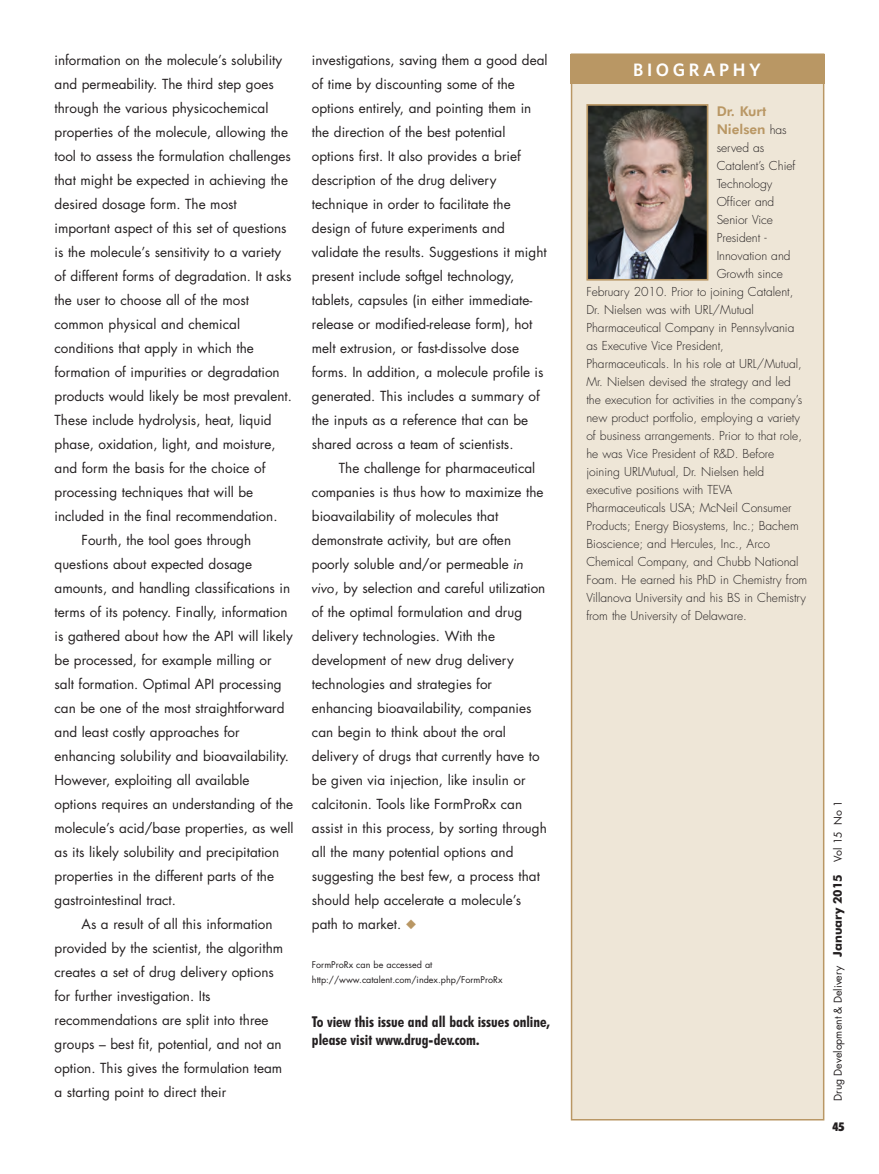
<style>
.page{position:relative;width:879px;height:1174px;background:#fff}
.page>*{position:absolute;margin:0;border:0;box-sizing:border-box;transform-origin:0 0}
.t1{font:600 18px "Whitney";letter-spacing:.2em;color:#fff}
.t2{font:700 condensed 15px/18.8px "Futura BT";color:#231f20}
.t3{font:13.5px/24px "Futura";color:#231f20}
.t4{font:800 13.5px/18px "Futura BT";color:#b99764}
.t5{font:300 12px "Futura";color:#231f20}
.t6{font:900 condensed 12px "Futura BT";color:#231f20}
.t7{font:10.5px "Futura";color:#231f20}
.t8{font:9px/15px "Futura";color:#231f20}
.s1{font-family:"Futura BT";font-style:italic}
.s2{font-family:"Monotype Sorts";color:#b99764}
.s3{font-family:"Futura";font-weight:300;font-size:12px;color:#231f20}
.s4{font-family:"Futura BT";font-weight:700;font-size:12px}
</style>
<div class="page">
<div style="left:572px;top:55px;width:251px;height:1063px;background:#eee6d7"></div>
<div style="left:571px;top:53px;width:253px;height:1067px;border:2px solid #b99764"></div>
<div style="left:569px;top:54px;width:255px;height:29px;background:#b99764"></div>
<img style="left:589px;top:107px;width:116px;height:170px">
<div style="left:586px;top:104px;width:122px;height:176px;border:2px solid #b99764"></div>
<p class="t3" style="left:55px;top:49px;width:229px">information on the molecule’s solubility</p>
<p class="t3" style="left:55px;top:73px;width:221px">and permeability. The third step goes</p>
<p class="t3" style="left:55px;top:97px;width:215px">through the various physicochemical</p>
<p class="t3" style="left:55px;top:121px;width:235px">properties of the molecule, allowing the</p>
<p class="t3" style="left:55px;top:145px;width:238px">tool to assess the formulation challenges</p>
<p class="t3" style="left:55px;top:169px;width:235px">that might be expected in achieving the</p>
<p class="t3" style="left:55px;top:193px;width:184px">desired dosage form. The most</p>
<p class="t3" style="left:55px;top:217px;width:234px">important aspect of this set of questions</p>
<p class="t3" style="left:55px;top:241px;width:228px">is the molecule’s sensitivity to a variety</p>
<p class="t3" style="left:55px;top:265px;width:238px">of different forms of degradation. It asks</p>
<p class="t3" style="left:55px;top:289px;width:196px">the user to choose all of the most</p>
<p class="t3" style="left:55px;top:313px;width:187px">common physical and chemical</p>
<p class="t3" style="left:55px;top:337px;width:201px">conditions that apply in which the</p>
<p class="t3" style="left:55px;top:361px;width:227px">formation of impurities or degradation</p>
<p class="t3" style="left:55px;top:385px;width:239px">products would likely be most prevalent.</p>
<p class="t3" style="left:55px;top:409px;width:218px">These include hydrolysis, heat, liquid</p>
<p class="t3" style="left:55px;top:433px;width:223px">phase, oxidation, light, and moisture,</p>
<p class="t3" style="left:55px;top:457px;width:212px">and form the basis for the choice of</p>
<p class="t3" style="left:55px;top:481px;width:200px">processing techniques that will be</p>
<p class="t3" style="left:55px;top:505px;width:224px">included in the final recommendation.</p>
<p class="t3" style="left:82px;top:529px;width:171px">Fourth, the tool goes through</p>
<p class="t3" style="left:55px;top:553px;width:199px">questions about expected dosage</p>
<p class="t3" style="left:55px;top:577px;width:237px">amounts, and handling classifications in</p>
<p class="t3" style="left:55px;top:601px;width:235px">terms of its potency. Finally, information</p>
<p class="t3" style="left:55px;top:625px;width:240px">is gathered about how the API will likely</p>
<p class="t3" style="left:55px;top:649px;width:218px">be processed, for example milling or</p>
<p class="t3" style="left:55px;top:673px;width:228px">salt formation. Optimal API processing</p>
<p class="t3" style="left:55px;top:697px;width:231px">can be one of the most straightforward</p>
<p class="t3" style="left:55px;top:721px;width:186px">and least costly approaches for</p>
<p class="t3" style="left:55px;top:745px;width:236px">enhancing solubility and bioavailability.</p>
<p class="t3" style="left:55px;top:769px;width:196px">However, exploiting all available</p>
<p class="t3" style="left:55px;top:793px;width:240px">options requires an understanding of the</p>
<p class="t3" style="left:55px;top:817px;width:240px">molecule’s acid/base properties, as well</p>
<p class="t3" style="left:55px;top:841px;width:226px">as its likely solubility and precipitation</p>
<p class="t3" style="left:55px;top:865px;width:221px">properties in the different parts of the</p>
<p class="t3" style="left:55px;top:889px;width:123px">gastrointestinal tract.</p>
<p class="t3" style="left:82px;top:913px;width:192px">As a result of all this information</p>
<p class="t3" style="left:55px;top:937px;width:230px">provided by the scientist, the algorithm</p>
<p class="t3" style="left:55px;top:961px;width:221px">creates a set of drug delivery options</p>
<p class="t3" style="left:55px;top:985px;width:158px">for further investigation. Its</p>
<p class="t3" style="left:55px;top:1009px;width:215px">recommendations are split into three</p>
<p class="t3" style="left:55px;top:1033px;width:228px">groups – best fit, potential, and not an</p>
<p class="t3" style="left:55px;top:1057px;width:229px">option. This gives the formulation team</p>
<p class="t3" style="left:55px;top:1081px;width:173px">a starting point to direct their</p>
<p class="t3" style="left:312px;top:49px;width:237px">investigations, saving them a good deal of time by discounting some of the options entirely, and pointing them in the direction of the best potential options first. It also provides a brief description of the drug delivery technique in order to facilitate the design of future experiments and validate the results. Suggestions it might present include softgel technology, tablets, capsules (in either immediate&shy;release or modified-release form), hot melt extrusion, or fast-dissolve dose forms. In addition, a molecule profile is generated. This includes a summary of the inputs as a reference that can be shared across a team of scientists.</p>
<p class="t3" style="left:312px;top:457px;width:236px;text-indent:27px">The challenge for pharmaceutical companies is thus how to maximize the bioavailability of molecules that demonstrate activity, but are often poorly soluble and/or permeable <span class="s1">in vivo</span>, by selection and careful utilization of the optimal formulation and drug delivery technologies. With the development of new drug delivery technologies and strategies for enhancing bioavailability, companies can begin to think about the oral delivery of drugs that currently have to be given via injection, like insulin or calcitonin. Tools like FormProRx can assist in this process, by sorting through all the many potential options and suggesting the best few, a process that should help accelerate a molecule’s path to market. <span class="s2">u</span></p>
<p class="t8" style="left:312px;top:958px;width:192px">FormProRx can be accessed at http://www.catalent.com/index.php/FormProRx</p>
<p class="t2" style="left:312px;top:1013px;width:239px">To view this issue and all back issues online, please visit www.drug-dev.com.</p>
<h1 class="t1" style="left:633px;top:59px;width:129px">BIOGRAPHY</h1>
<p class="t4" style="left:716px;top:103px;width:72px">Dr. Kurt<br>Nielsen <span class="s3">has</span></p>
<p class="t5" style="left:716px;top:142px;width:49px">served as</p>
<p class="t5" style="left:716px;top:160px;width:80px">Catalent’s Chief</p>
<p class="t5" style="left:716px;top:178px;width:57px">Technology</p>
<p class="t5" style="left:716px;top:196px;width:59px">Officer and</p>
<p class="t5" style="left:716px;top:214px;width:58px">Senior Vice</p>
<p class="t5" style="left:716px;top:232px;width:52px">President -</p>
<p class="t5" style="left:716px;top:250px;width:75px">Innovation and</p>
<p class="t5" style="left:716px;top:268px;width:68px">Growth since</p>
<p class="t5" style="left:586px;top:286px;width:208px">February 2010. Prior to joining Catalent,</p>
<p class="t5" style="left:586px;top:304px;width:169px">Dr. Nielsen was with URL/Mutual</p>
<p class="t5" style="left:586px;top:322px;width:209px">Pharmaceutical Company in Pennsylvania</p>
<p class="t5" style="left:586px;top:340px;width:139px">as Executive Vice President,</p>
<p class="t5" style="left:586px;top:358px;width:217px">Pharmaceuticals. In his role at URL/Mutual,</p>
<p class="t5" style="left:586px;top:376px;width:206px">Mr. Nielsen devised the strategy and led</p>
<p class="t5" style="left:586px;top:394px;width:217px">the execution for activities in the company’s</p>
<p class="t5" style="left:586px;top:412px;width:215px">new product portfolio, employing a variety</p>
<p class="t5" style="left:586px;top:430px;width:217px">of business arrangements. Prior to that role,</p>
<p class="t5" style="left:586px;top:448px;width:189px">he was Vice President of R&amp;D. Before</p>
<p class="t5" style="left:586px;top:466px;width:179px">joining URLMutual, Dr. Nielsen held</p>
<p class="t5" style="left:586px;top:484px;width:147px">executive positions with TEVA</p>
<p class="t5" style="left:586px;top:502px;width:206px">Pharmaceuticals USA; McNeil Consumer</p>
<p class="t5" style="left:586px;top:520px;width:214px">Products; Energy Biosystems, Inc.; Bachem</p>
<p class="t5" style="left:586px;top:538px;width:185px">Bioscience; and Hercules, Inc., Arco</p>
<p class="t5" style="left:586px;top:556px;width:214px">Chemical Company, and Chubb National</p>
<p class="t5" style="left:586px;top:574px;width:222px">Foam. He earned his PhD in Chemistry from</p>
<p class="t5" style="left:586px;top:592px;width:221px">Villanova University and his BS in Chemistry</p>
<p class="t5" style="left:586px;top:610px;width:162px">from the University of Delaware.</p>
<p class="t7" style="left:833px;top:1101px;width:302px;rotate:-90deg">Drug Development &amp; Delivery <span class="s4">January 2015</span> Vol 15 No 1</p>
<p class="t6" style="left:832px;top:1121px;width:13px">45</p>
</div>
